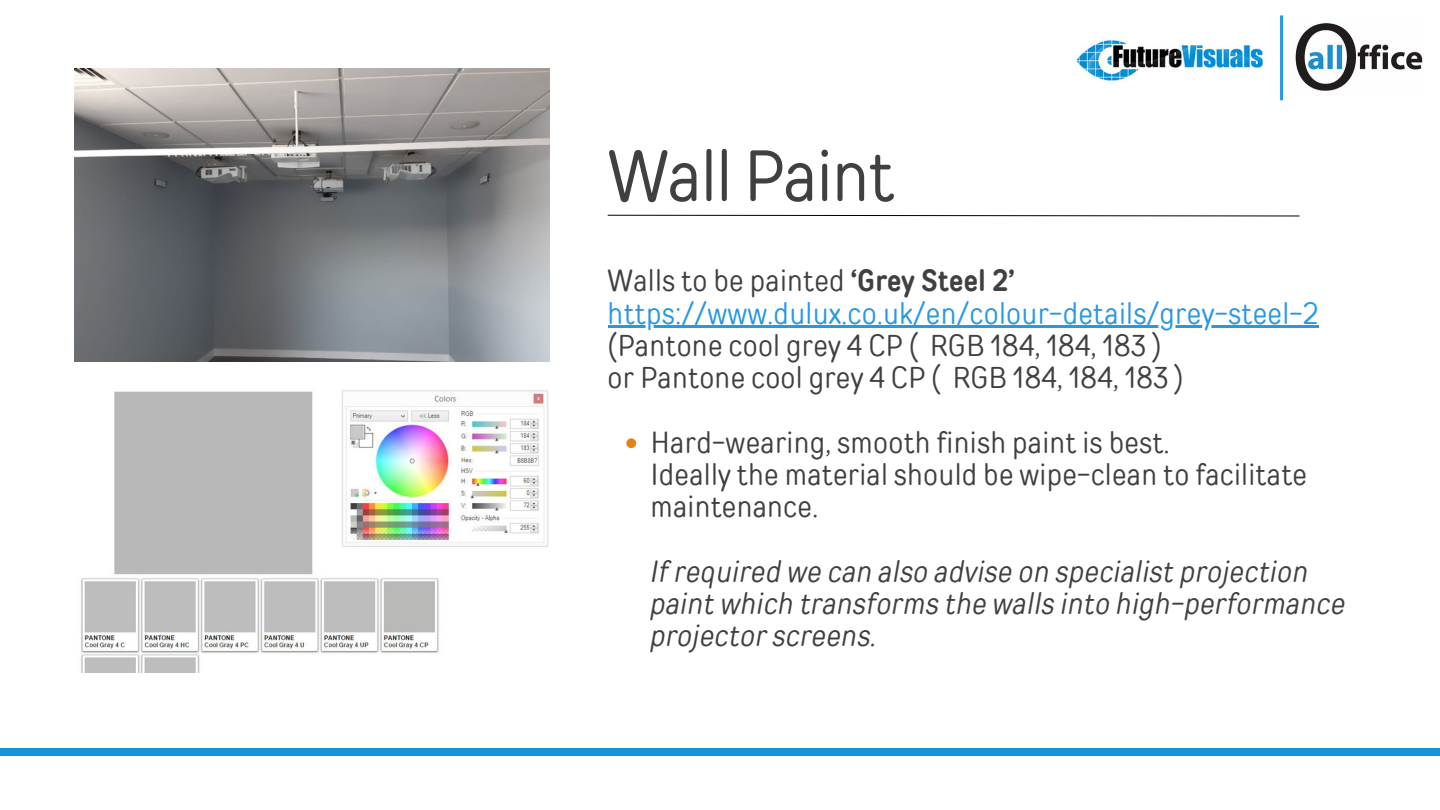
<style>
.page{position:relative;width:1440px;height:810px;background:#fff}
.page>*{position:absolute;margin:0;border:0;box-sizing:border-box;transform-origin:0 0}
.t1{font:72px "TT Rounds Condensed";letter-spacing:-.015em;color:#404040}
.t2{font:30px/32.2px "TT Rounds Condensed";letter-spacing:.01em;color:#404040}
.t3{font:italic 30px/32.2px "TT Rounds Condensed";letter-spacing:.01em;color:#404040}
.t4{font:30px/32.2px "TT Rounds Condensed";letter-spacing:.01em;color:#2998e3}
.s1{font-weight:700}
.s2{color:#404040}
</style>
<div class="page">
<img style="left:75px;top:69px;width:475px;height:292px">
<svg style="left:607px;top:214px;width:693px;height:3px"></svg>
<img style="left:81px;top:390px;width:468px;height:283px">
<hr style="left:608px;top:325px;width:710px;height:3px;background:#2998e3">
<svg style="left:626px;top:438px;width:10px;height:10px"></svg>
<div style="left:0;top:748px;width:1440px;height:8px;background:#1493d6"></div>
<img style="left:1295px;top:23px;width:128px;height:68px">
<img style="left:1076px;top:40px;width:188px;height:41px">
<hr style="left:1280px;top:15px;width:3px;height:85px;background:#2998e3">
<p class="t1" style="left:608px;top:132px;width:289px">Wall Paint</p>
<p class="t2" style="left:608px;top:265px;width:409px">Walls to be painted <span class="s1">‘Grey Steel 2’</span></p>
<h1 class="t4" style="left:608px;top:297px;width:712px">https://www.dulux.co.uk/en/colour-details/grey-steel-2 <span class="s2">(Pantone cool grey 4 CP ( RGB 184, 184, 183 )</span></h1>
<p class="t2" style="left:608px;top:362px;width:578px">or Pantone cool grey 4 CP ( RGB 184, 184, 183 )</p>
<p class="t2" style="left:650px;top:426px;width:521px">Hard-wearing, smooth finish paint is best.</p>
<p class="t2" style="left:650px;top:458px;width:658px">Ideally the material should be wipe-clean to facilitate maintenance.</p>
<p class="t3" style="left:650px;top:555px;width:697px">If required we can also advise on specialist projection paint which transforms the walls into high-performance projector screens.</p>
</div>
